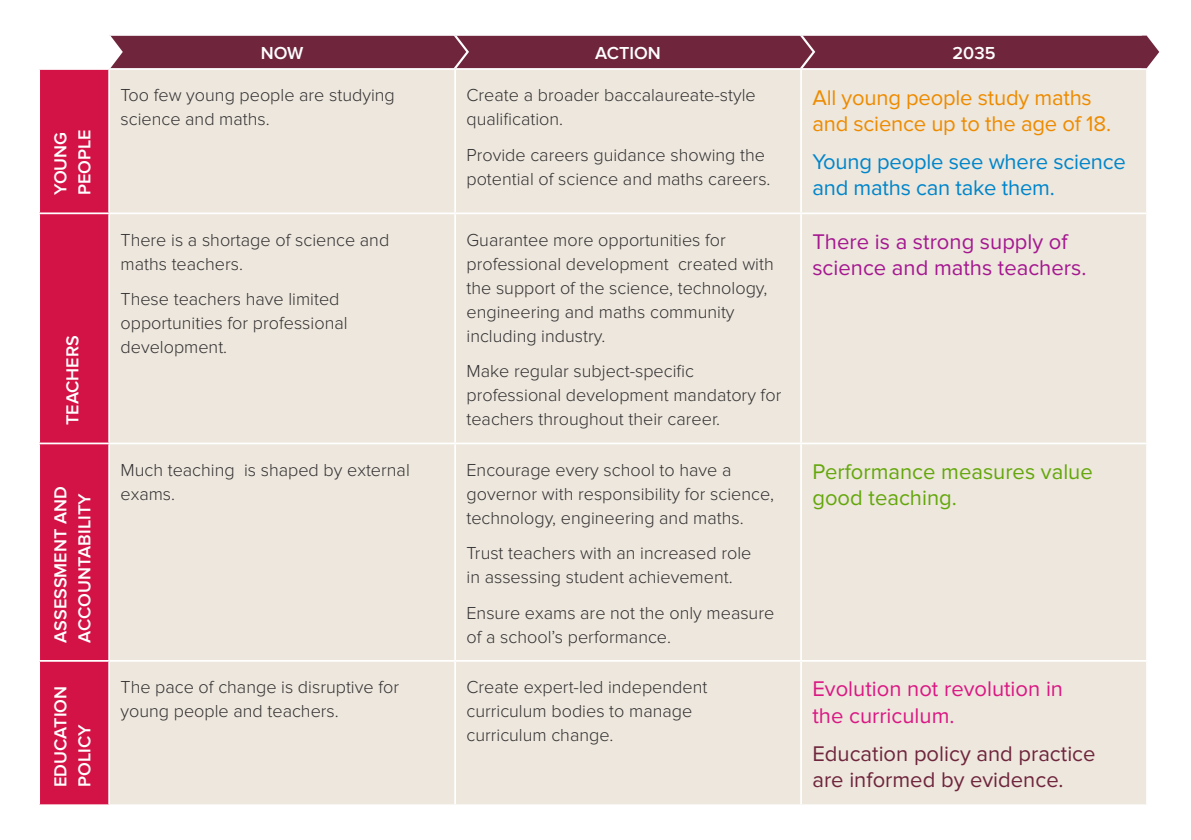
<style>
.page{position:relative;width:1191px;height:840px;background:#fff}
.page>*{position:absolute;margin:0;border:0;box-sizing:border-box;transform-origin:0 0}
.t1{font:22px/26.4px "Proxima Nova";letter-spacing:-.01em;color:#ed8b00}
.t2{font:22px/26.4px "Proxima Nova";color:#6f263d}
.t3{font:22px/26.4px "Proxima Nova";letter-spacing:-.01em;color:#0085ca}
.t4{font:22px/26.4px "Proxima Nova";color:#a51890}
.t5{font:22px/26.4px "Proxima Nova";color:#da1884}
.t6{font:22px/26.4px "Proxima Nova";color:#64a70b}
.t7{font:300 18px/24px "Proxima Nova";color:#333132}
.t8{font:600 18px/24px "Proxima Nova";color:#fff}
</style>
<div class="page">
<div style="left:40px;top:70px;width:68px;height:733px;background:#d31245"></div>
<div style="left:110px;top:70px;width:1036px;height:733px;background:#ede7dd"></div>
<hr style="left:454px;top:70px;width:2px;height:142px;background:#fff">
<hr style="left:800px;top:70px;width:2px;height:142px;background:#fff">
<hr style="left:38px;top:212px;width:71px;height:2px;background:#fff">
<hr style="left:109px;top:212px;width:346px;height:2px;background:#fff">
<hr style="left:455px;top:212px;width:346px;height:2px;background:#fff">
<hr style="left:454px;top:214px;width:2px;height:228px;background:#fff">
<hr style="left:801px;top:212px;width:346px;height:2px;background:#fff">
<hr style="left:800px;top:214px;width:2px;height:228px;background:#fff">
<hr style="left:38px;top:442px;width:71px;height:2px;background:#fff">
<hr style="left:109px;top:442px;width:346px;height:2px;background:#fff">
<hr style="left:455px;top:442px;width:346px;height:2px;background:#fff">
<hr style="left:454px;top:444px;width:2px;height:215px;background:#fff">
<hr style="left:801px;top:442px;width:346px;height:2px;background:#fff">
<hr style="left:800px;top:444px;width:2px;height:215px;background:#fff">
<hr style="left:38px;top:659px;width:71px;height:2px;background:#fff">
<hr style="left:109px;top:659px;width:346px;height:2px;background:#fff">
<hr style="left:455px;top:659px;width:346px;height:2px;background:#fff">
<hr style="left:454px;top:661px;width:2px;height:142px;background:#fff">
<hr style="left:801px;top:659px;width:346px;height:2px;background:#fff">
<hr style="left:800px;top:661px;width:2px;height:142px;background:#fff">
<svg style="left:109px;top:35px;width:1050px;height:34px;background:#78344a"></svg>
<p class="t8" style="left:49px;top:195px;width:65px;rotate:-90deg">Young people</p>
<p class="t8" style="left:61px;top:425px;width:89px;rotate:-90deg">Teachers</p>
<p class="t8" style="left:49px;top:642px;width:158px;rotate:-90deg">Assessment and<br>Accountability</p>
<p class="t8" style="left:261px;top:41px;width:44px">NOW</p>
<p class="t8" style="left:595px;top:41px;width:67px">ACTION</p>
<p class="t8" style="left:952px;top:41px;width:44px">2035</p>
<p class="t7" style="left:120px;top:83px;width:276px">Too few young people are studying science and maths.</p>
<p class="t7" style="left:466px;top:83px;width:291px">Create a broader baccalaureate-style qualification.</p>
<p class="t7" style="left:466px;top:143px;width:305px">Provide careers guidance showing the potential of science and maths careers.</p>
<p class="t7" style="left:120px;top:228px;width:270px">There is a shortage of science and maths teachers.</p>
<p class="t7" style="left:120px;top:287px;width:229px">These teachers have limited opportunities for professional development.</p>
<p class="t7" style="left:466px;top:228px;width:309px">Guarantee more opportunities for professional development created with the support of the science, technology, engineering and maths community including industry.</p>
<p class="t7" style="left:466px;top:359px;width:316px">Make regular subject-specific professional development mandatory for teachers throughout their career.</p>
<p class="t7" style="left:120px;top:458px;width:291px">Much teaching is shaped by external exams.</p>
<p class="t7" style="left:466px;top:458px;width:309px">Encourage every school to have a governor with responsibility for science, technology, engineering and maths.</p>
<p class="t7" style="left:466px;top:541px;width:286px">Trust teachers with an increased role in assessing student achievement.</p>
<p class="t7" style="left:466px;top:600px;width:309px">Ensure exams are not the only measure of a school’s performance.</p>
<p class="t1" style="left:812px;top:84px;width:300px">All young people study maths and science up to the age of 18.</p>
<p class="t3" style="left:812px;top:148px;width:315px">Young people see where science and maths can take them.</p>
<p class="t4" style="left:812px;top:228px;width:275px">There is a strong supply of science and maths teachers.</p>
<p class="t6" style="left:812px;top:458px;width:282px">Performance measures value good teaching.</p>
<p class="t8" style="left:49px;top:786px;width:100px;rotate:-90deg">Education policy</p>
<p class="t7" style="left:120px;top:675px;width:280px">The pace of change is disruptive for young people and teachers.</p>
<p class="t7" style="left:466px;top:675px;width:242px">Create expert-led independent curriculum bodies to manage curriculum change.</p>
<p class="t5" style="left:812px;top:675px;width:252px">Evolution not revolution in the curriculum.</p>
<p class="t2" style="left:812px;top:740px;width:285px">Education policy and practice are informed by evidence.</p>
</div>
